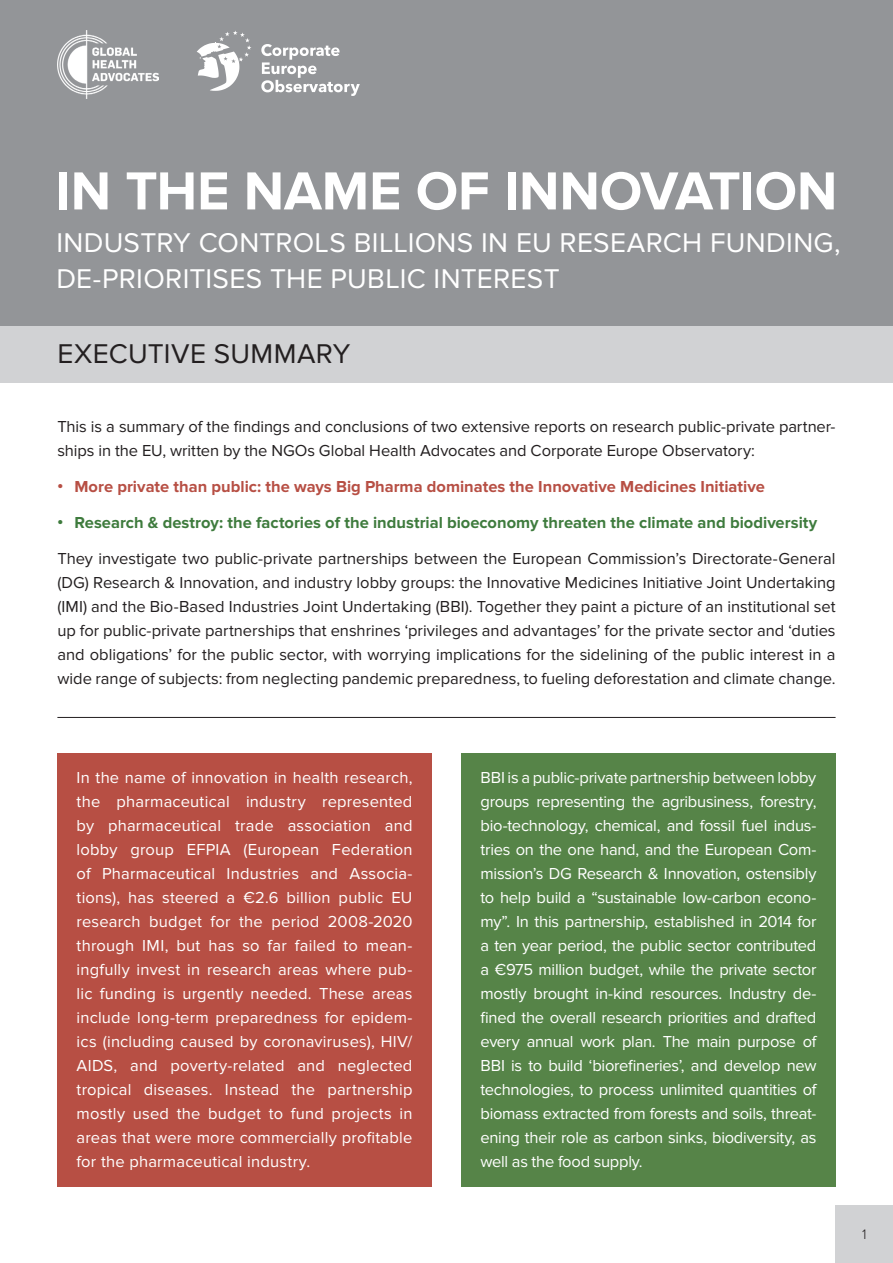
<style>
.page{position:relative;width:893px;height:1263px;background:#fff}
.page>*{position:absolute;margin:0;border:0;box-sizing:border-box;transform-origin:0 0}
.body{font:700 55.5px "Proxima Nova";letter-spacing:-.005em;color:#fff}
.body-2{font:28.2px/36px "Proxima Nova";letter-spacing:.01em;color:#fff}
.body-3{font:28.2px "Proxima Nova";letter-spacing:.015em;color:#231f20}
.body-4{font:16.5px/24px "Proxima Nova";letter-spacing:.005em;color:#fff;text-align:justify}
.body-5{font:16.5px/24px "Proxima Nova";letter-spacing:-.005em;color:#231f20}
.t1{font:700 16.5px "Proxima Nova";color:#3e7b3d}
.t2{font:700 16.5px "Proxima Nova";color:#b74f44}
.body-6{font:300 14.25px "Proxima Nova";color:#231f20}
.s1{font-family:"Arial";font-weight:400}
</style>
<div class="page">
<div style="left:836px;top:1205px;width:57px;height:58px;background:#d1d2d4"></div>
<div style="left:0;top:325px;width:893px;height:58px;background:#d1d2d4"></div>
<hr style="left:57px;top:717px;width:779px;height:1px;background:#231f20">
<div style="left:0;top:0;width:893px;height:325px;background:#939598"></div>
<img style="left:57px;top:31px;width:102px;height:68px">
<svg style="left:197px;top:31px;width:54px;height:60px"></svg>
<svg style="left:261px;top:44px;width:99px;height:52px"></svg>
<div style="left:57px;top:753px;width:375px;height:433px;background:#b74f44"></div>
<div style="left:461px;top:753px;width:375px;height:433px;background:#568448"></div>
<p class="body" style="left:56px;top:159px;width:783px">IN THE NAME OF INNOVATION</p>
<p class="body-2" style="left:56px;top:225px;width:786px">INDUSTRY CONTROLS BILLIONS IN EU RESEARCH FUNDING,<br>DE-PRIORITISES THE PUBLIC INTEREST</p>
<p class="body-3" style="left:57px;top:338px;width:294px">EXECUTIVE SUMMARY</p>
<p class="body-5" style="left:57px;top:415px;width:780px">This is a summary of the findings and conclusions of two extensive reports on research public-private partner&shy;ships in the EU, written by the NGOs Global Health Advocates and Corporate Europe Observatory:</p>
<p class="t2" style="left:57px;top:477px;width:709px"><span class="s1">•</span> More private than public: the ways Big Pharma dominates the Innovative Medicines Initiative</p>
<p class="t1" style="left:57px;top:513px;width:761px"><span class="s1">•</span> Research &amp; destroy: the factories of the industrial bioeconomy threaten the climate and biodiversity</p>
<p class="body-5" style="left:57px;top:547px;width:780px;text-align:justify">They investigate two public-private partnerships between the European Commission’s Directorate-General (DG) Research &amp; Innovation, and industry lobby groups: the Innovative Medicines Initiative Joint Undertaking (IMI) and the Bio-Based Industries Joint Undertaking (BBI). Together they paint a picture of an institutional set up for public-private partnerships that enshrines ‘privileges and advantages’ for the private sector and ‘duties and obligations’ for the public sector, with worrying implications for the sidelining of the public interest in a wide range of subjects: from neglecting pandemic preparedness, to fueling deforestation and climate change.</p>
<p class="body-4" style="left:77px;top:766px;width:337px">In the name of innovation in health research, the pharmaceutical industry represented by pharmaceutical trade association and lobby group EFPIA (European Federation of Pharmaceutical Industries and Associa&shy;tions), has steered a €2.6 billion public EU research budget for the period 2008-2020 through IMI, but has so far failed to mean&shy;ingfully invest in research areas where pub&shy;lic funding is urgently needed. These areas include long-term preparedness for epidem&shy;ics (including caused by coronaviruses), HIV/ AIDS, and poverty-related and neglected tropical diseases. Instead the partnership mostly used the budget to fund projects in areas that were more commercially profitable for the pharmaceutical industry.</p>
<p class="body-4" style="left:480px;top:766px;width:337px">BBI is a public-private partnership between lobby groups representing the agribusiness, forestry, bio-technology, chemical, and fossil fuel indus&shy;tries on the one hand, and the European Com&shy;mission’s DG Research &amp; Innovation, ostensibly to help build a “sustainable low-carbon econo&shy;my”. In this partnership, established in 2014 for a ten year period, the public sector contributed a €975 million budget, while the private sector mostly brought in-kind resources. Industry de&shy;fined the overall research priorities and drafted every annual work plan. The main purpose of BBI is to build ‘biorefineries’, and develop new technologies, to process unlimited quantities of biomass extracted from forests and soils, threat&shy;ening their role as carbon sinks, biodiversity, as well as the food supply.</p>
<p class="body-6" style="left:862px;top:1226px;width:6px">1</p>
</div>
